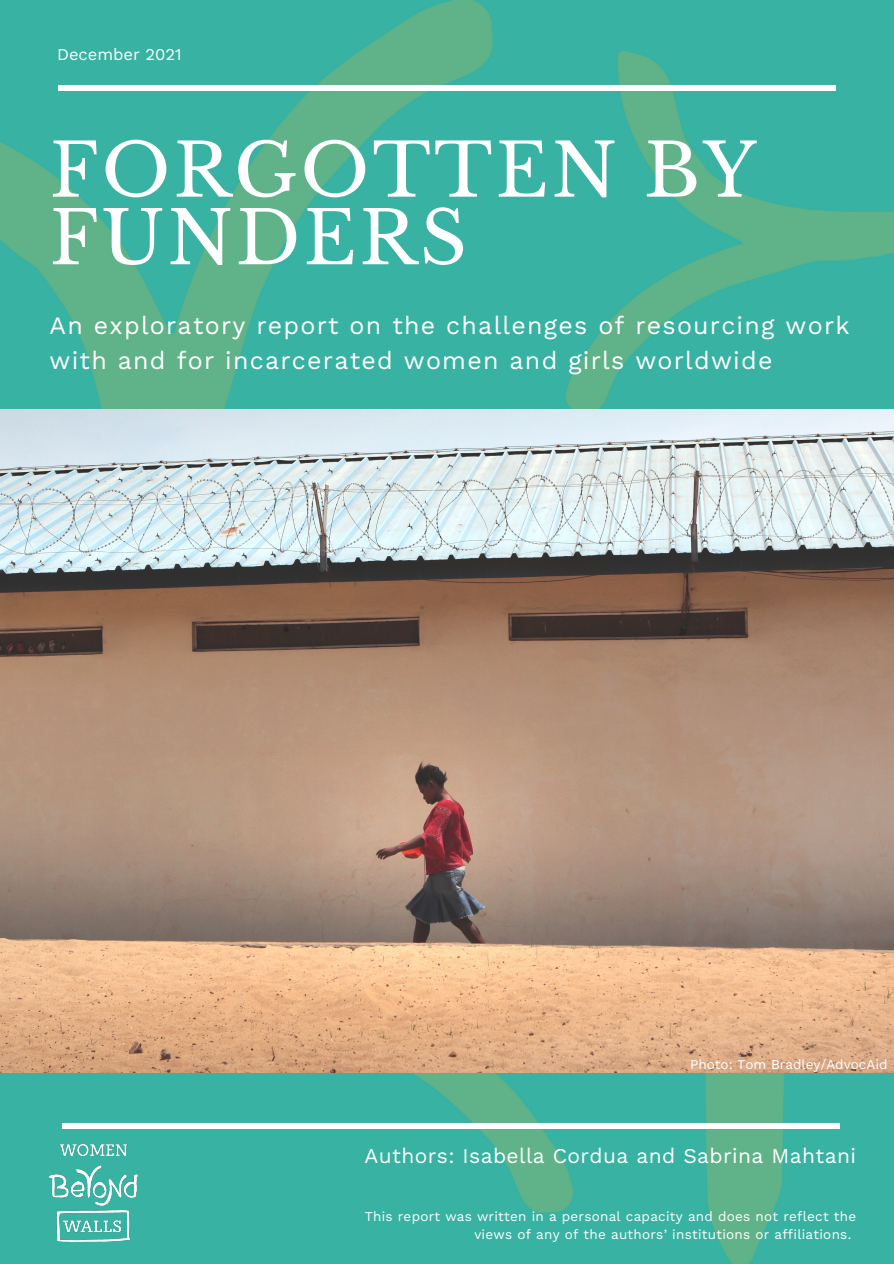
<style>
.page{position:relative;width:894px;height:1264px;background:#fff}
.page>*{position:absolute;margin:0;border:0;box-sizing:border-box;transform-origin:0 0}
.t1{font:72.9px/67.5px "Libre Baskerville";letter-spacing:.04em;color:#fff}
.t2{font:25.05px/35px "Work Sans";letter-spacing:.05em;color:#fff}
.t3{font:21px "Work Sans";letter-spacing:.02em;color:#fff}
.t4{font:16.5px "Work Sans";color:#fff}
.t5{font:13.5px/18px "Work Sans";letter-spacing:.02em;color:#fff}
.t6{font:13.5px "Work Sans";color:#fff}
</style>
<div class="page">
<img style="left:0;top:0;width:893px;height:1263px">
<div style="left:58px;top:85px;width:777px;height:6px;background:#fff"></div>
<img style="left:0;top:409px;width:893px;height:663px">
<div style="left:62px;top:1123px;width:777px;height:5px;background:#fff"></div>
<img style="left:50px;top:1144px;width:87px;height:96px">
<p class="t4" style="left:57px;top:44px;width:126px">December 2021</p>
<h1 class="t1" style="left:50px;top:137px;width:708px">FORGOTTEN BY<br>FUNDERS</h1>
<h2 class="t2" style="left:50px;top:307px;width:801px">An exploratory report on the challenges of resourcing work with and for incarcerated women and girls worldwide</h2>
<p class="t6" style="left:690px;top:1055px;width:199px">Photo: Tom Bradley/AdvocAid</p>
<h3 class="t3" style="left:364px;top:1143px;width:492px">Authors: Isabella Cordua and Sabrina Mahtani</h3>
<p class="t5" style="left:474px;top:1207px;width:383px;text-indent:-110px">This report was written in a personal capacity and does not reflect the views of any of the authors’ institutions or affiliations.</p>
</div>
